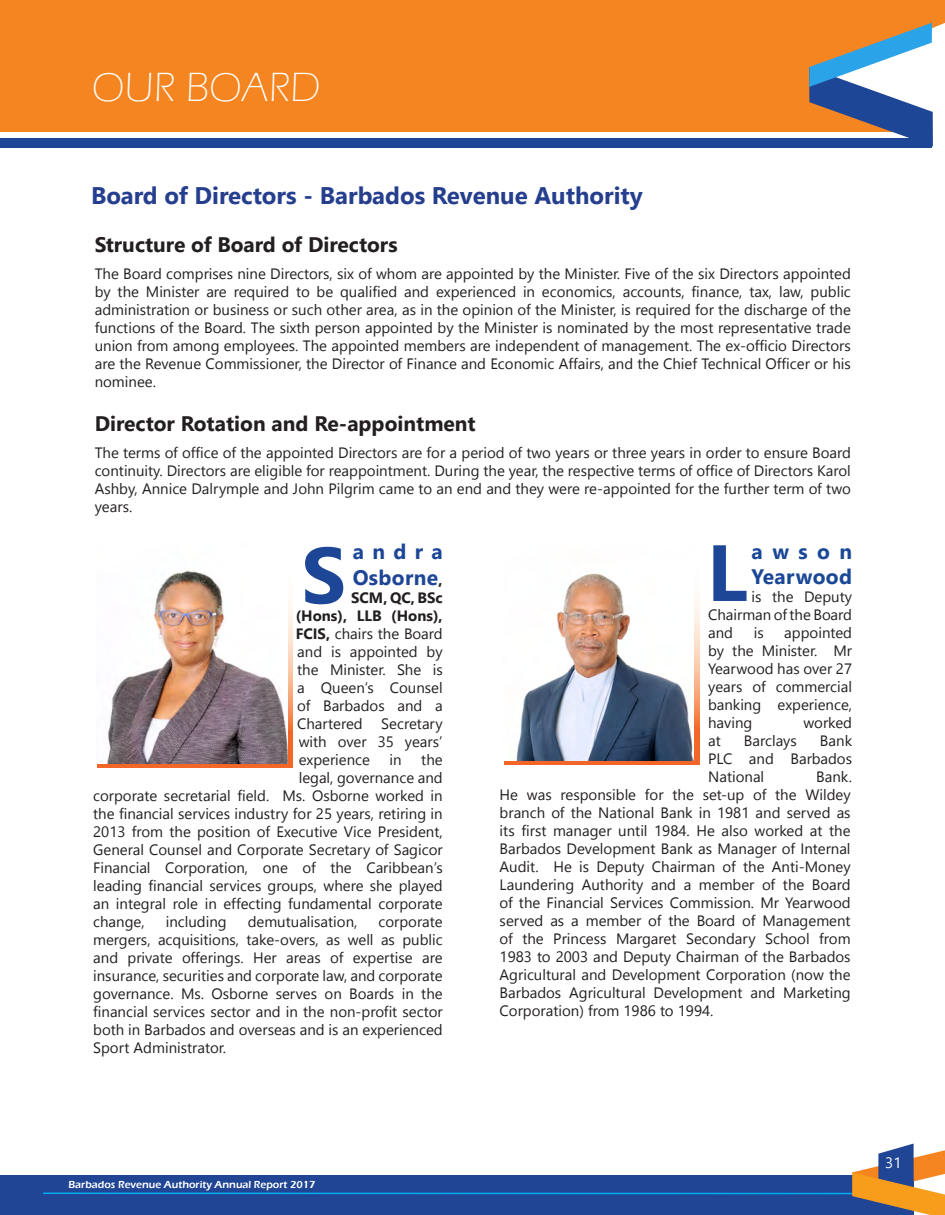
<style>
.page{position:relative;width:945px;height:1215px;background:#fff}
.page>*{position:absolute;margin:0;border:0;box-sizing:border-box;transform-origin:0 0}
.t1{font:700 79.5px "Nirmala UI";color:#1e4697}
.t2{font:300 42px "Eras ITC";color:#fff}
.t3{font:700 24px "Nirmala UI";color:#253f8e}
.t4{font:700 21px "Nirmala UI";color:#231f20}
.t5{font:700 21px/25.2px "Nirmala UI";letter-spacing:.015em;color:#1b4896}
.t6{font:700 21px/25.2px "Nirmala UI";letter-spacing:.015em;color:#1e4697}
.t7{font:15px/18px "Nirmala UI";color:#231f20;text-align:justify}
.t8{font:15px "Nirmala UI";color:#fff}
.t9{font:600 10.5px "Eras ITC";color:#fff}
.s1{font-size:15px;color:#231f20}
.s2{font-weight:700}
</style>
<div class="page">
<div style="left:0;top:1176px;width:14px;height:39px;background:#1f4594"></div>
<div style="left:14px;top:1176px;width:900px;height:39px;background:#1f4594"></div>
<hr style="left:43px;top:1193px;width:810px;height:1px;background:#00aeef">
<svg style="left:852px;top:1144px;width:93px;height:71px"></svg>
<svg style="left:505px;top:600px;width:195px;height:164px;background:#f69464"></svg>
<div style="left:0;top:0;width:945px;height:132px;background:#f58520"></div>
<div style="left:0;top:138px;width:932px;height:10px;background:#1e4697"></div>
<svg style="left:809px;top:23px;width:136px;height:124px"></svg>
<img style="left:505px;top:573px;width:189px;height:188px">
<svg style="left:98px;top:604px;width:194px;height:164px;background:#e68357"></svg>
<img style="left:98px;top:570px;width:190px;height:193px">
<p class="t2" style="left:92px;top:64px;width:230px">OUR BOARD</p>
<p class="t3" style="left:91px;top:175px;width:553px">Board of Directors - Barbados Revenue Authority</p>
<p class="t4" style="left:95px;top:226px;width:304px">Structure of Board of Directors</p>
<p class="t7" style="left:95px;top:263px;width:758px">The Board comprises nine Directors, six of whom are appointed by the Minister. Five of the six Directors appointed by the Minister are required to be qualified and experienced in economics, accounts, finance, tax, law, public administration or business or such other area, as in the opinion of the Minister, is required for the discharge of the functions of the Board. The sixth person appointed by the Minister is nominated by the most representative trade union from among employees. The appointed members are independent of management. The ex-officio Directors are the Revenue Commissioner, the Director of Finance and Economic Affairs, and the Chief Technical Officer or his nominee.</p>
<p class="t4" style="left:95px;top:406px;width:383px">Director Rotation and Re-appointment</p>
<p class="t7" style="left:95px;top:443px;width:758px">The terms of office of the appointed Directors are for a period of two years or three years in order to ensure Board continuity. Directors are eligible for reappointment. During the year, the respective terms of office of Directors Karol Ashby, Annice Dalrymple and John Pilgrim came to an end and they were re-appointed for the further term of two years.</p>
<p class="t6" style="left:353px;top:538px;width:92px">andra<br>Osborne<span class="s1">,</span></p>
<p class="t7" style="left:296px;top:587px;width:149px;text-indent:56px"><span class="s2">SCM, QC, BSc (Hons), LLB (Hons), FCIS,</span> chairs the Board and is appointed by the Minister. She is a Queen’s Counsel of Barbados and a Chartered Secretary with over 35 years’ experience</p>
<p class="t1" style="left:302px;top:507px;width:46px">S</p>
<p class="t1" style="left:707px;top:505px;width:42px">L</p>
<p class="t5" style="left:752px;top:537px;width:102px">awson<br>Yearwood</p>
<p class="t7" style="left:708px;top:587px;width:146px;text-indent:44px">is the Deputy Chairman of the Board and</p>
<p class="t7" style="left:708px;top:623px;width:146px;text-indent:76px">appointed by the Minister. Mr Yearwood has over 27 years of commercial banking experience, having</p>
<p class="t7" style="left:754px;top:623px;width:11px">is</p>
<p class="t7" style="left:804px;top:713px;width:50px">worked</p>
<p class="t7" style="left:708px;top:731px;width:14px">at</p>
<p class="t7" style="left:744px;top:731px;width:55px">Barclays</p>
<p class="t7" style="left:708px;top:731px;width:145px;text-indent:112px">Bank PLC and Barbados National</p>
<p class="t7" style="left:390px;top:749px;width:14px">in</p>
<p class="t7" style="left:421px;top:749px;width:23px">the</p>
<p class="t7" style="left:299px;top:767px;width:146px">legal, governance and</p>
<p class="t7" style="left:93px;top:785px;width:351px">corporate secretarial field. Ms. Osborne worked in</p>
<p class="t7" style="left:93px;top:803px;width:351px">the financial services industry for 25 years, retiring in</p>
<p class="t7" style="left:93px;top:821px;width:351px">2013 from the position of Executive Vice President,</p>
<p class="t7" style="left:93px;top:839px;width:351px">General Counsel and Corporate Secretary of Sagicor</p>
<p class="t7" style="left:93px;top:857px;width:351px">Financial Corporation, one of the Caribbean’s</p>
<p class="t7" style="left:93px;top:875px;width:351px">leading financial services groups, where she played</p>
<p class="t7" style="left:93px;top:893px;width:351px">an integral role in effecting fundamental corporate</p>
<p class="t7" style="left:93px;top:911px;width:53px">change,</p>
<p class="t7" style="left:166px;top:911px;width:62px">including</p>
<p class="t7" style="left:248px;top:911px;width:111px">demutualisation,</p>
<p class="t7" style="left:500px;top:767px;width:354px;text-indent:316px">Bank.<br>He was responsible for the set-up of the Wildey branch of the National Bank in 1981 and served as its first manager until 1984. He also worked at the Barbados Development Bank as Manager of Internal Audit. He is Deputy Chairman of the Anti-Money Laundering Authority and a member of the Board of the Financial Services Commission. Mr Yearwood served as a member of the Board of Management of the Princess Margaret Secondary School from 1983 to 2003 and Deputy Chairman of the Barbados Agricultural and Development Corporation (now the Barbados Agricultural Development and Marketing Corporation) from 1986 to 1994.</p>
<p class="t7" style="left:93px;top:911px;width:351px;text-indent:285px">corporate mergers, acquisitions, take-overs, as well as public and private offerings. Her areas of expertise are insurance, securities and corporate law, and corporate governance. Ms. Osborne serves on Boards in the financial services sector and in the non-profit sector both in Barbados and overseas and is an experienced Sport Administrator.</p>
<p class="t9" style="left:68px;top:1179px;width:249px">Barbados Revenue Authority Annual Report 2017</p>
<p class="t8" style="left:885px;top:1150px;width:18px">31</p>
</div>
